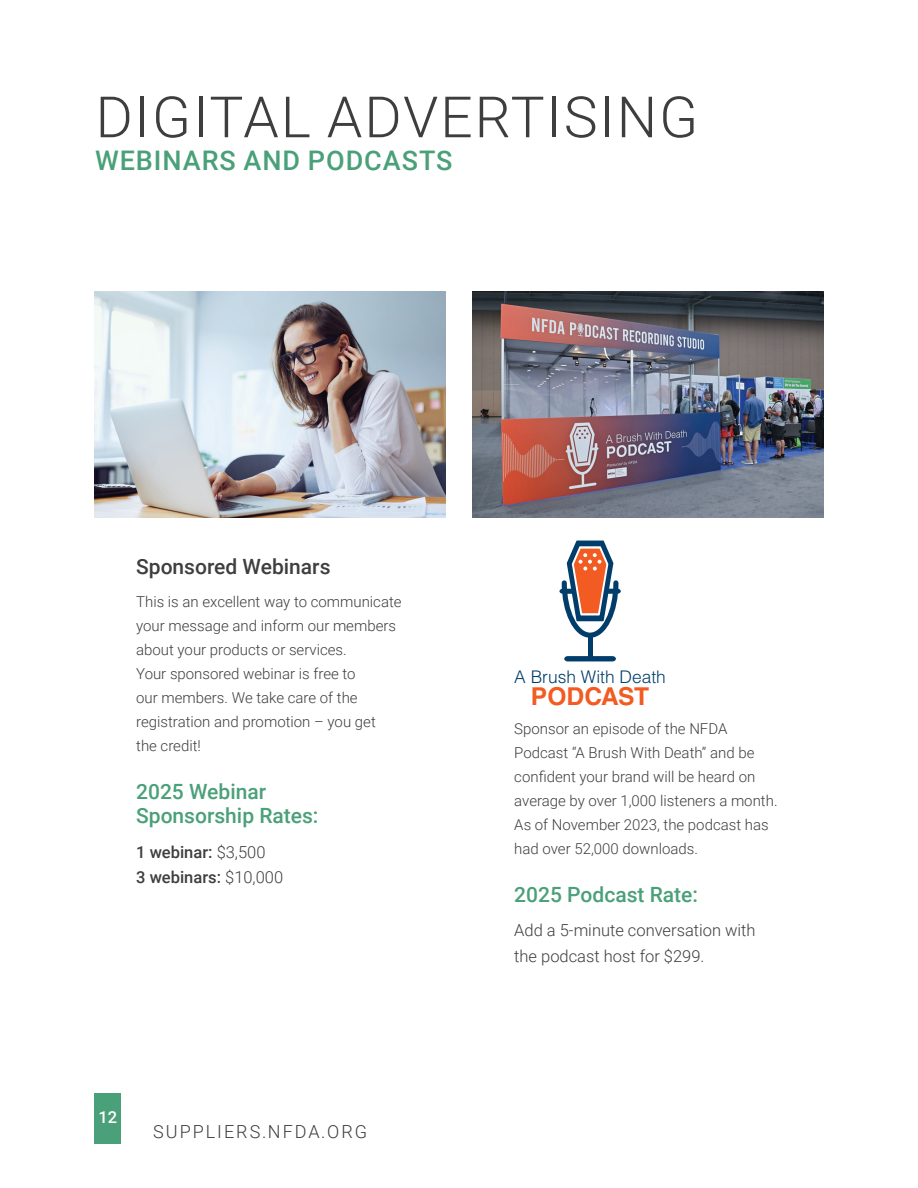
<style>
.page{position:relative;width:918px;height:1188px;background:#fff}
.page>*{position:absolute;margin:0;border:0;box-sizing:border-box;transform-origin:0 0}
.t1{font:300 57px "Roboto";letter-spacing:.035em;color:#3e3e3f}
.t2{font:500 27px "Roboto";letter-spacing:.035em;color:#4aa078}
.t3{font:700 24.6px "Helvetica LT Std";letter-spacing:-.01em;color:#f25b21}
.t4{font:500 21px "Roboto";color:#4aa078}
.t5{font:500 21px "Roboto";color:#3e3e3f}
.t6{font:300 18px "Roboto";letter-spacing:.11em;color:#3e3e3f}
.t7{font:300 17.4px "Helvetica LT Std";color:#003d6a}
.t8{font:300 16.5px/25.5px "Roboto";color:#3e3e3f}
.t9{font:500 16.5px "Roboto";color:#3e3e3f}
.t10{font:500 16.5px "Roboto";color:#fff}
.t11{font:300 15px/24px "Roboto";color:#3e3e3f}
.s1{font-weight:300}
</style>
<div class="page">
<div style="left:95px;top:1094px;width:26px;height:50px;background:#4aa078"></div>
<img style="left:95px;top:291px;width:350px;height:227px">
<img style="left:473px;top:291px;width:351px;height:227px">
<hr style="left:588px;top:635px;width:4px;height:24px;background:#003d6a">
<svg style="left:564px;top:656px;width:52px;height:5px"></svg>
<svg style="left:559px;top:541px;width:62px;height:99px"></svg>
<p class="t1" style="left:96px;top:77px;width:604px">DIGITAL ADVERTISING</p>
<p class="t2" style="left:95px;top:142px;width:359px">WEBINARS AND PODCASTS</p>
<p class="t5" style="left:136px;top:552px;width:196px">Sponsored Webinars</p>
<p class="t11" style="left:136px;top:589px;width:267px">This is an excellent way to communicate your message and inform our members about your products or services.<br>Your sponsored webinar is free to<br>our members. We take care of the registration and promotion – you get</p>
<p class="t11" style="left:136px;top:733px;width:66px">the credit!</p>
<p class="t4" style="left:136px;top:777px;width:132px">2025 Webinar</p>
<p class="t4" style="left:136px;top:801px;width:184px">Sponsorship Rates:</p>
<p class="t9" style="left:136px;top:840px;width:131px">1 webinar: <span class="s1">$3,500</span></p>
<p class="t9" style="left:136px;top:866px;width:149px">3 webinars: <span class="s1">$10,000</span></p>
<p class="t10" style="left:98px;top:1106px;width:20px">12</p>
<p class="t6" style="left:153px;top:1119px;width:215px">SUPPLIERS.NFDA.ORG</p>
<p class="t7" style="left:514px;top:666px;width:153px">A Brush With Death</p>
<p class="t3" style="left:531px;top:682px;width:120px">PODCAST</p>
<p class="t11" style="left:514px;top:716px;width:265px">Sponsor an episode of the NFDA Podcast “A Brush With Death” and be confident your brand will be heard on average by over 1,000 listeners a month.<br>As of November 2023, the podcast has had over 52,000 downloads.</p>
<p class="t4" style="left:514px;top:880px;width:185px">2025 Podcast Rate:</p>
<p class="t8" style="left:514px;top:917px;width:243px">Add a 5-minute conversation with the podcast host for $299.</p>
</div>
